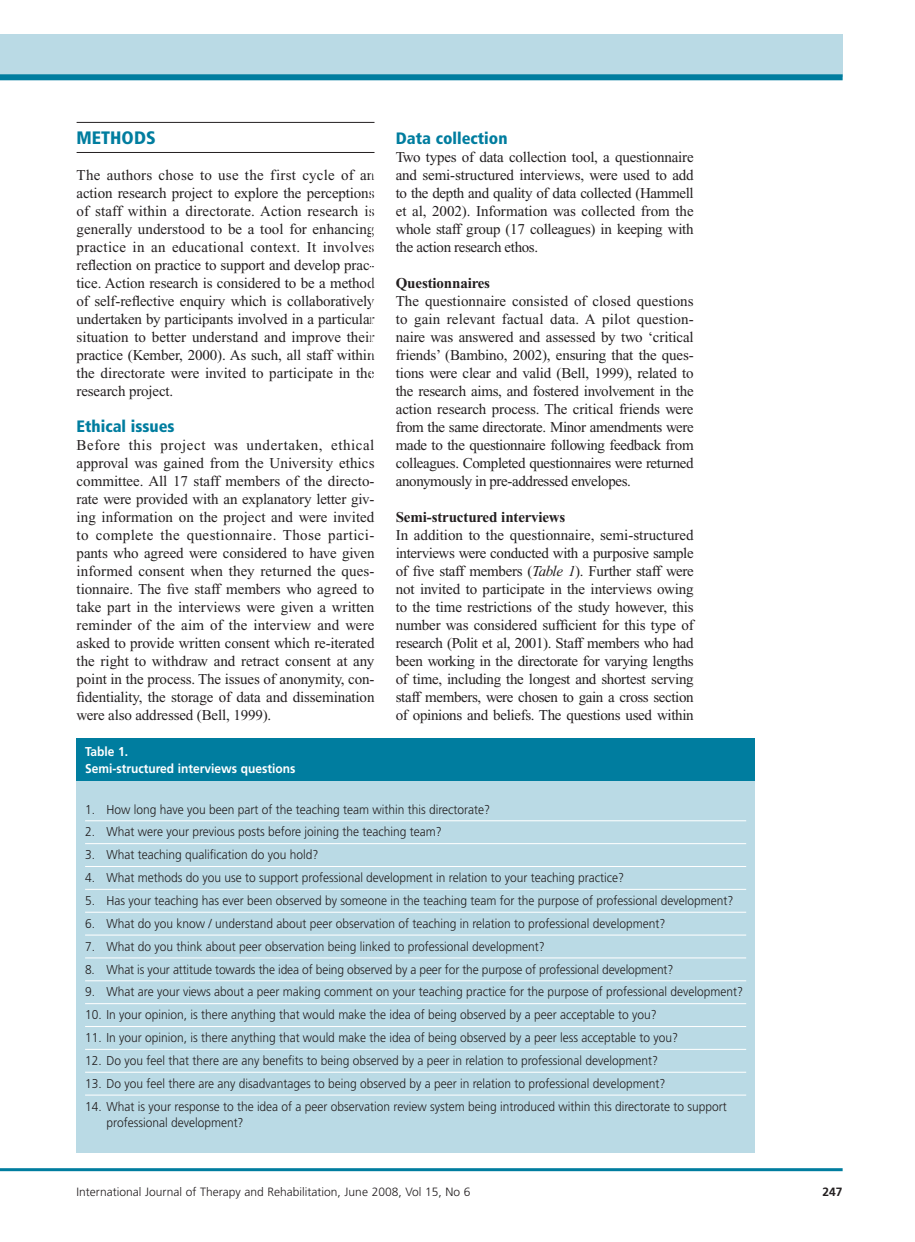
<style>
.page{position:relative;width:915px;height:1242px;background:#fff}
.page>*{position:absolute;margin:0;border:0;box-sizing:border-box;transform-origin:0 0}
.t1{font:900 condensed 18px "Frutiger";color:#007d9f}
.t2{font:900 condensed 16.5px "Frutiger";color:#007d9f}
.t3{font:15px/18px "Times New Roman";letter-spacing:-.02em;color:#231f20;text-align:justify}
.t4{font:700 15px "Times New Roman";letter-spacing:-.01em;color:#231f20}
.t5{font:300 12.9px/16px "Frutiger";color:#231f20;scale:.93 1}
.t6{font:700 12.9px/16px "Frutiger";color:#fff;scale:.93 1}
.t7{font:300 12px "Frutiger";color:#231f20}
.t8{font:700 12px "Frutiger";color:#231f20}
.s1{font-style:italic}
</style>
<div class="page">
<hr style="left:0;top:1168px;width:842px;height:3px;background:#007d9f">
<div style="left:0;top:34px;width:842px;height:43px;background:#badae5"></div>
<div style="left:0;top:74px;width:842px;height:6px;background:#007d9f"></div>
<hr style="left:77px;top:122px;width:297px;height:1px;background:#231f20">
<hr style="left:77px;top:152px;width:297px;height:1px;background:#231f20">
<div style="left:77px;top:777px;width:677px;height:376px;background:#badae5"></div>
<hr style="left:85px;top:820px;width:661px;height:1px;background:#fff">
<hr style="left:85px;top:843px;width:661px;height:1px;background:#fff">
<hr style="left:85px;top:866px;width:661px;height:1px;background:#fff">
<hr style="left:85px;top:889px;width:661px;height:1px;background:#fff">
<hr style="left:85px;top:912px;width:661px;height:1px;background:#fff">
<hr style="left:85px;top:934px;width:661px;height:1px;background:#fff">
<hr style="left:85px;top:957px;width:661px;height:1px;background:#fff">
<hr style="left:85px;top:980px;width:661px;height:1px;background:#fff">
<hr style="left:85px;top:1003px;width:661px;height:1px;background:#fff">
<hr style="left:85px;top:1026px;width:661px;height:1px;background:#fff">
<hr style="left:85px;top:1049px;width:661px;height:1px;background:#fff">
<hr style="left:85px;top:1071px;width:661px;height:1px;background:#fff">
<hr style="left:85px;top:1094px;width:661px;height:1px;background:#fff">
<div style="left:77px;top:738px;width:677px;height:43px;background:#007d9f"></div>
<p class="t1" style="left:77px;top:131px;width:81px">METHODS</p>
<p class="t3" style="left:77px;top:167px;width:299px">The authors chose to use the first cycle of an action research project to explore the perceptions of staff within a directorate. Action research is generally understood to be a tool for enhancing practice in an educational context. It involves reflection on practice to support and develop prac&shy;tice. Action research is considered to be a method of self-reflective enquiry which is collaboratively undertaken by participants involved in a particular situation to better understand and improve their practice (Kember, 2000). As such, all staff within the directorate were invited to participate in the research project.</p>
<p class="t2" style="left:77px;top:420px;width:99px">Ethical issues</p>
<p class="t3" style="left:77px;top:437px;width:299px">Before this project was undertaken, ethical approval was gained from the University ethics committee. All 17 staff members of the directo&shy;rate were provided with an explanatory letter giv&shy;ing information on the project and were invited to complete the questionnaire. Those partici&shy;pants who agreed were considered to have given informed consent when they returned the ques&shy;tionnaire. The five staff members who agreed to take part in the interviews were given a written reminder of the aim of the interview and were asked to provide written consent which re-iterated the right to withdraw and retract consent at any point in the process. The issues of anonymity, con&shy;fidentiality, the storage of data and dissemination were also addressed (Bell, 1999).</p>
<p class="t6" style="left:85px;top:745px;width:228px">Table 1.<br>Semi-structured interviews questions</p>
<p class="t2" style="left:395px;top:132px;width:113px">Data collection</p>
<p class="t3" style="left:395px;top:149px;width:299px">Two types of data collection tool, a questionnaire and semi-structured interviews, were used to add to the depth and quality of data collected (Hammell et al, 2002). Information was collected from the whole staff group (17 colleagues) in keeping with the action research ethos.</p>
<p class="t4" style="left:395px;top:278px;width:96px">Questionnaires</p>
<p class="t3" style="left:395px;top:293px;width:299px">The questionnaire consisted of closed questions to gain relevant factual data. A pilot question&shy;naire was answered and assessed by two ‘critical friends’ (Bambino, 2002), ensuring that the ques&shy;tions were clear and valid (Bell, 1999), related to the research aims, and fostered involvement in the action research process. The critical friends were from the same directorate. Minor amendments were made to the questionnaire following feedback from colleagues. Completed questionnaires were returned anonymously in pre-addressed envelopes.</p>
<p class="t4" style="left:395px;top:512px;width:171px">Semi-structured interviews</p>
<p class="t3" style="left:395px;top:527px;width:299px">In addition to the questionnaire, semi-structured interviews were conducted with a purposive sample of five staff members (<span class="s1">Table 1</span>). Further staff were not invited to participate in the interviews owing to the time restrictions of the study however, this number was considered sufficient for this type of research (Polit et al, 2001). Staff members who had been working in the directorate for varying lengths of time, including the longest and shortest serving staff members, were chosen to gain a cross section of opinions and beliefs. The questions used within</p>
<p class="t5" style="left:85px;top:802px;width:437px">1. How long have you been part of the teaching team within this directorate?</p>
<p class="t5" style="left:85px;top:825px;width:385px">2. What were your previous posts before joining the teaching team?</p>
<p class="t5" style="left:85px;top:847px;width:252px">3. What teaching qualification do you hold?</p>
<p class="t5" style="left:85px;top:870px;width:580px">4. What methods do you use to support professional development in relation to your teaching practice?</p>
<p class="t5" style="left:85px;top:893px;width:698px">5. Has your teaching has ever been observed by someone in the teaching team for the purpose of professional development?</p>
<p class="t5" style="left:85px;top:916px;width:625px">6. What do you know / understand about peer observation of teaching in relation to professional development?</p>
<p class="t5" style="left:85px;top:939px;width:495px">7. What do you think about peer observation being linked to professional development?</p>
<p class="t5" style="left:85px;top:962px;width:634px">8. What is your attitude towards the idea of being observed by a peer for the purpose of professional development?</p>
<p class="t5" style="left:85px;top:985px;width:709px">9. What are your views about a peer making comment on your teaching practice for the purpose of professional development?</p>
<p class="t5" style="left:85px;top:1007px;width:616px">10. In your opinion, is there anything that would make the idea of being observed by a peer acceptable to you?</p>
<p class="t5" style="left:85px;top:1030px;width:639px">11. In your opinion, is there anything that would make the idea of being observed by a peer less acceptable to you?</p>
<p class="t5" style="left:85px;top:1053px;width:617px">12. Do you feel that there are any benefits to being observed by a peer in relation to professional development?</p>
<p class="t5" style="left:85px;top:1076px;width:625px">13. Do you feel there are any disadvantages to being observed by a peer in relation to professional development?</p>
<p class="t5" style="left:106px;top:1099px;width:668px;text-indent:-21px">14. What is your response to the idea of a peer observation review system being introduced within this directorate to support professional development?</p>
<p class="t7" style="left:77px;top:1187px;width:395px">International Journal of Therapy and Rehabilitation, June 2008, Vol 15, No 6</p>
<p class="t8" style="left:822px;top:1187px;width:22px">247</p>
</div>
